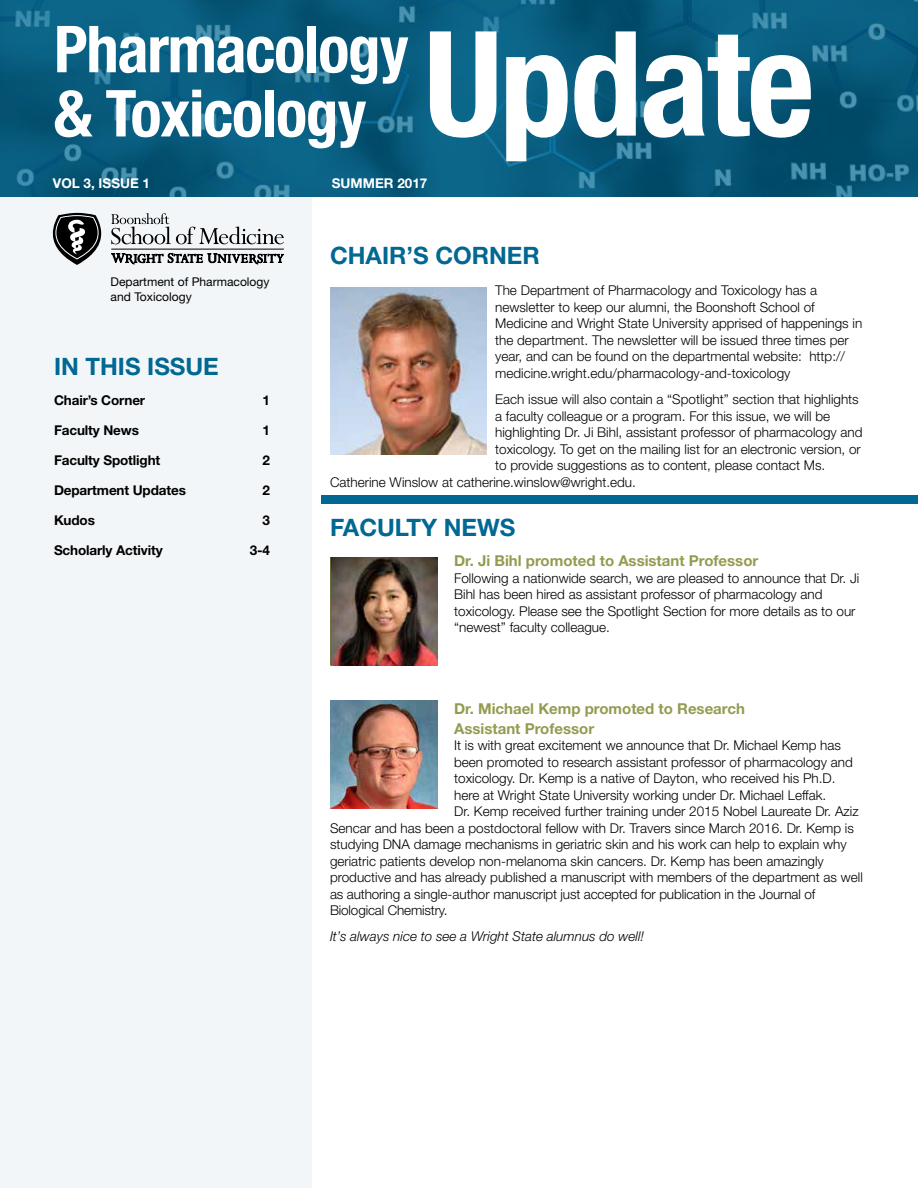
<style>
.page{position:relative;width:918px;height:1188px;background:#fff}
.page>*{position:absolute;margin:0;border:0;box-sizing:border-box;transform-origin:0 0}
.t1{font:700 condensed 145.95px "Helvetica Neue LT Std";letter-spacing:-.02em;color:#fff}
.t2{font:700 condensed 64.8px/64.2px "Helvetica Neue LT Std";letter-spacing:-.02em;color:#fff}
.t3{font:700 24px "Helvetica Neue LT Std";color:#006892}
.t4{font:700 15px/19.5px "Helvetica Neue LT Std";color:#949b50}
.t5{font:300 13.5px/16.5px "Helvetica Neue LT Std";color:#000}
.t6{font:700 13.5px "Helvetica Neue LT Std";letter-spacing:-.01em;color:#000}
.t7{font:italic 300 13.5px "Helvetica Neue LT Std";color:#000}
.t8{font:700 13.5px "Helvetica Neue LT Std";color:#fff}
.t9{font:12.15px/14.9px "Helvetica Neue LT Std";color:#000}
</style>
<div class="page">
<div style="left:321px;top:495px;width:597px;height:9px;background:#006892"></div>
<div style="left:0;top:189px;width:312px;height:999px;background:#f3f6f8"></div>
<img style="left:0;top:0;width:918px;height:197px">
<svg style="left:53px;top:213px;width:231px;height:52px"></svg>
<img style="left:330px;top:288px;width:157px;height:167px">
<img style="left:330px;top:557px;width:108px;height:108px">
<img style="left:330px;top:701px;width:108px;height:108px">
<h2 class="t2" style="left:54px;top:16px;width:356px">Pharmacology &amp; Toxicology</h2>
<h1 class="t1" style="left:424px;top:-5px;width:392px">Update</h1>
<p class="t8" style="left:53px;top:175px;width:99px">VOL 3, ISSUE 1</p>
<p class="t8" style="left:332px;top:175px;width:97px">SUMMER 2017</p>
<p class="t9" style="left:111px;top:274px;width:160px">Department of Pharmacology and Toxicology</p>
<h3 class="t3" style="left:54px;top:351px;width:166px">IN THIS ISSUE</h3>
<p class="t6" style="left:54px;top:391px;width:93px">Chair’s Corner</p>
<p class="t6" style="left:262px;top:391px;width:9px">1</p>
<p class="t6" style="left:54px;top:421px;width:87px">Faculty News</p>
<p class="t6" style="left:262px;top:421px;width:9px">1</p>
<p class="t6" style="left:54px;top:451px;width:108px">Faculty Spotlight</p>
<p class="t6" style="left:262px;top:451px;width:9px">2</p>
<p class="t6" style="left:54px;top:481px;width:133px">Department Updates</p>
<p class="t6" style="left:262px;top:481px;width:9px">2</p>
<p class="t6" style="left:54px;top:511px;width:42px">Kudos</p>
<p class="t6" style="left:262px;top:511px;width:9px">3</p>
<p class="t6" style="left:54px;top:541px;width:110px">Scholarly Activity</p>
<p class="t6" style="left:250px;top:541px;width:22px">3-4</p>
<h3 class="t3" style="left:330px;top:241px;width:211px">CHAIR’S CORNER</h3>
<p class="t5" style="left:495px;top:282px;width:369px">The Department of Pharmacology and Toxicology has a newsletter to keep our alumni, the Boonshoft School of Medicine and Wright State University apprised of happenings in the department. The newsletter will be issued three times per year, and can be found on the departmental website: http:// medicine.wright.edu/pharmacology-and-toxicology</p>
<p class="t5" style="left:495px;top:391px;width:365px">Each issue will also contain a “Spotlight” section that highlights</p>
<p class="t5" style="left:495px;top:407px;width:336px">a faculty colleague or a program. For this issue, we will be</p>
<p class="t5" style="left:495px;top:424px;width:369px">highlighting Dr. Ji Bihl, assistant professor of pharmacology and</p>
<p class="t5" style="left:495px;top:440px;width:367px">toxicology. To get on the mailing list for an electronic version, or</p>
<p class="t5" style="left:495px;top:457px;width:332px">to provide suggestions as to content, please contact Ms.</p>
<p class="t5" style="left:330px;top:473px;width:307px">Catherine Winslow at catherine.winslow@wright.edu.</p>
<h3 class="t3" style="left:330px;top:512px;width:187px">FACULTY NEWS</h3>
<p class="t4" style="left:454px;top:551px;width:306px">Dr. Ji Bihl promoted to Assistant Professor</p>
<p class="t5" style="left:454px;top:570px;width:407px">Following a nationwide search, we are pleased to announce that Dr. Ji Bihl has been hired as assistant professor of pharmacology and toxicology. Please see the Spotlight Section for more details as to our “newest” faculty colleague.</p>
<p class="t4" style="left:454px;top:699px;width:292px">Dr. Michael Kemp promoted to Research<br>Assistant Professor</p>
<p class="t5" style="left:454px;top:737px;width:388px">It is with great excitement we announce that Dr. Michael Kemp has</p>
<p class="t5" style="left:454px;top:753px;width:400px">been promoted to research assistant professor of pharmacology and</p>
<p class="t5" style="left:454px;top:770px;width:383px">toxicology. Dr. Kemp is a native of Dayton, who received his Ph.D.</p>
<p class="t5" style="left:454px;top:786px;width:374px">here at Wright State University working under Dr. Michael Leffak.</p>
<p class="t5" style="left:454px;top:803px;width:406px">Dr. Kemp received further training under 2015 Nobel Laureate Dr. Aziz</p>
<p class="t5" style="left:330px;top:819px;width:525px">Sencar and has been a postdoctoral fellow with Dr. Travers since March 2016. Dr. Kemp is</p>
<p class="t5" style="left:330px;top:836px;width:518px">studying DNA damage mechanisms in geriatric skin and his work can help to explain why</p>
<p class="t5" style="left:330px;top:852px;width:495px">geriatric patients develop non-melanoma skin cancers. Dr. Kemp has been amazingly</p>
<p class="t5" style="left:330px;top:869px;width:534px">productive and has already published a manuscript with members of the department as well</p>
<p class="t5" style="left:330px;top:885px;width:487px">as authoring a single-author manuscript just accepted for publication in the Journal of</p>
<p class="t5" style="left:330px;top:902px;width:119px">Biological Chemistry.</p>
<p class="t7" style="left:330px;top:928px;width:316px">It’s always nice to see a Wright State alumnus do well!</p>
</div>
